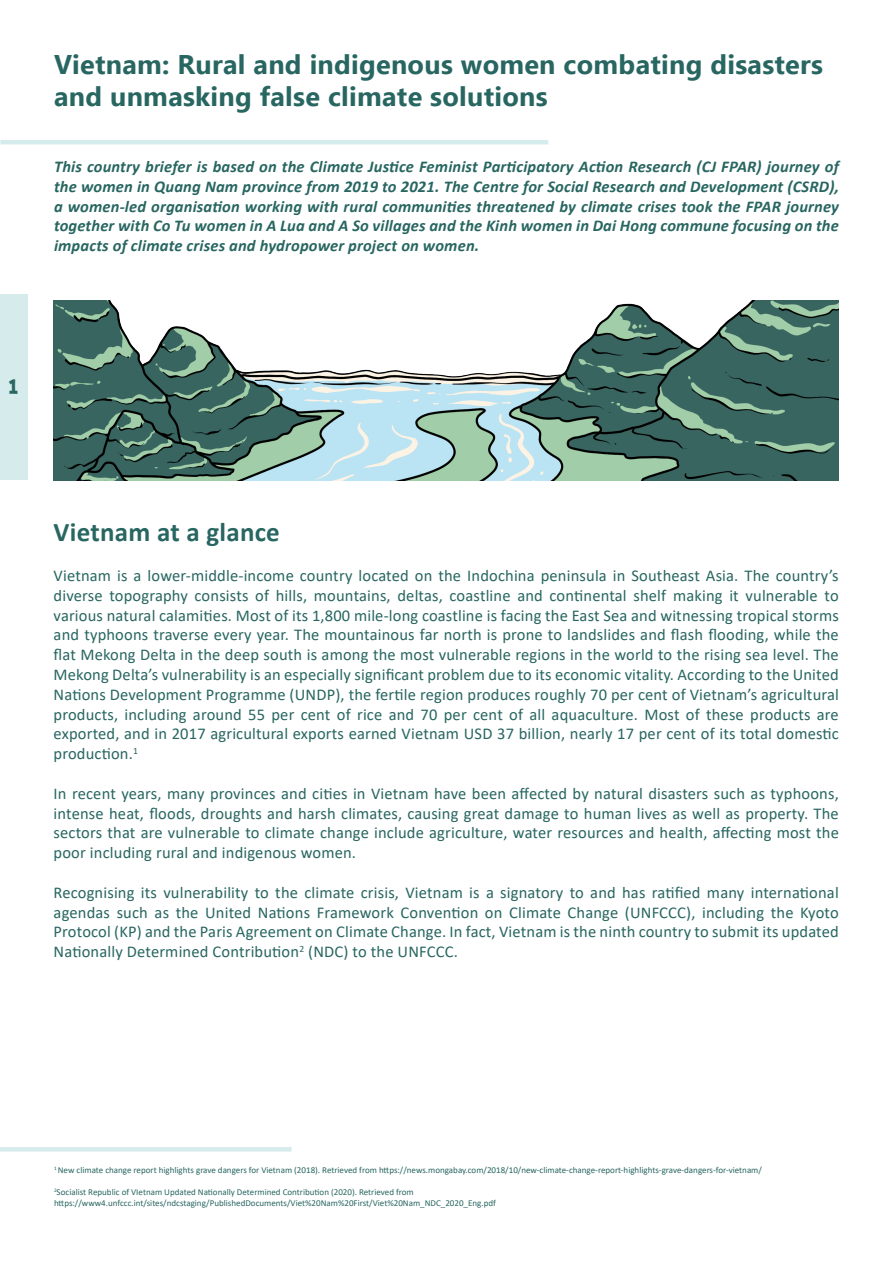
<style>
.page{position:relative;width:893px;height:1263px;background:#fff}
.page>*{position:absolute;margin:0;border:0;box-sizing:border-box;transform-origin:0 0}
.t1{font:700 27px/32.4px "Ebrima";letter-spacing:.01em;color:#286661}
.t2{font:700 27px "Calibri";letter-spacing:.01em;color:#286661}
.t3{font:21px "Maler";color:#286661}
.t4{font:16.5px/19.8px "Calibri";letter-spacing:.01em;color:#286661;text-align:justify}
.t5{font:italic 700 16.5px/19.8px "Calibri";letter-spacing:.01em;color:#286661;text-align:justify}
.t6{font:9px "Calibri";color:#286661}
</style>
<div class="page">
<hr style="left:0;top:1147px;width:292px;height:4px;background:#d6ebec">
<div style="left:0;top:295px;width:28px;height:185px;background:#d6ebec"></div>
<hr style="left:0;top:140px;width:548px;height:4px;background:#d6ebec">
<img style="left:54px;top:300px;width:785px;height:180px">
<p class="t1" style="left:54px;top:47px;width:770px">Vietnam: Rural and indigenous women combating disasters and unmasking false climate solutions</p>
<p class="t5" style="left:54px;top:156px;width:786px">This country briefer is based on the Climate Justice Feminist Participatory Action Research (CJ FPAR) journey of the women in Quang Nam province from 2019 to 2021. The Centre for Social Research and Development (CSRD), a women-led organisation working with rural communities threatened by climate crises took the FPAR journey together with Co Tu women in A Lua and A So villages and the Kinh women in Dai Hong commune focusing on the impacts of climate crises and hydropower project on women.</p>
<p class="t3" style="left:9px;top:376px;width:11px">1</p>
<p class="t2" style="left:54px;top:513px;width:228px">Vietnam at a glance</p>
<p class="t4" style="left:54px;top:565px;width:787px">Vietnam is a lower-middle-income country located on the Indochina peninsula in Southeast Asia. The country’s diverse topography consists of hills, mountains, deltas, coastline and continental shelf making it vulnerable to various natural calamities. Most of its 1,800 mile-long coastline is facing the East Sea and witnessing tropical storms and typhoons traverse every year. The mountainous far north is prone to landslides and flash flooding, while the flat Mekong Delta in the deep south is among the most vulnerable regions in the world to the rising sea level. The Mekong Delta’s vulnerability is an especially significant problem due to its economic vitality. According to the United Nations Development Programme (UNDP), the fertile region produces roughly 70 per cent of Vietnam’s agricultural products, including around 55 per cent of rice and 70 per cent of all aquaculture. Most of these products are exported, and in 2017 agricultural exports earned Vietnam USD 37 billion, nearly 17 per cent of its total domestic production.<sup>1</sup></p>
<p class="t4" style="left:54px;top:783px;width:787px">In recent years, many provinces and cities in Vietnam have been affected by natural disasters such as typhoons, intense heat, floods, droughts and harsh climates, causing great damage to human lives as well as property. The sectors that are vulnerable to climate change include agriculture, water resources and health, affecting most the poor including rural and indigenous women.</p>
<p class="t4" style="left:54px;top:882px;width:787px">Recognising its vulnerability to the climate crisis, Vietnam is a signatory to and has ratified many international agendas such as the United Nations Framework Convention on Climate Change (UNFCCC), including the Kyoto Protocol (KP) and the Paris Agreement on Climate Change. In fact, Vietnam is the ninth country to submit its updated Nationally Determined Contribution<sup>2</sup> (NDC) to the UNFCCC.</p>
<p class="t6" style="left:54px;top:1164px;width:709px"><sup>1</sup> New climate change report highlights grave dangers for Vietnam (2018). Retrieved from https://news.mongabay.com/2018/10/new-climate-change-report-highlights-grave-dangers-for-vietnam/</p>
<p class="t6" style="left:54px;top:1186px;width:361px"><sup>2</sup>Socialist Republic of VIetnam Updated Nationally Determined Contribution (2020). Retrieved from</p>
<p class="t6" style="left:54px;top:1196px;width:443px">https://www4.unfccc.int/sites/ndcstaging/PublishedDocuments/Viet%20Nam%20First/Viet%20Nam_NDC_2020_Eng.pdf</p>
</div>
